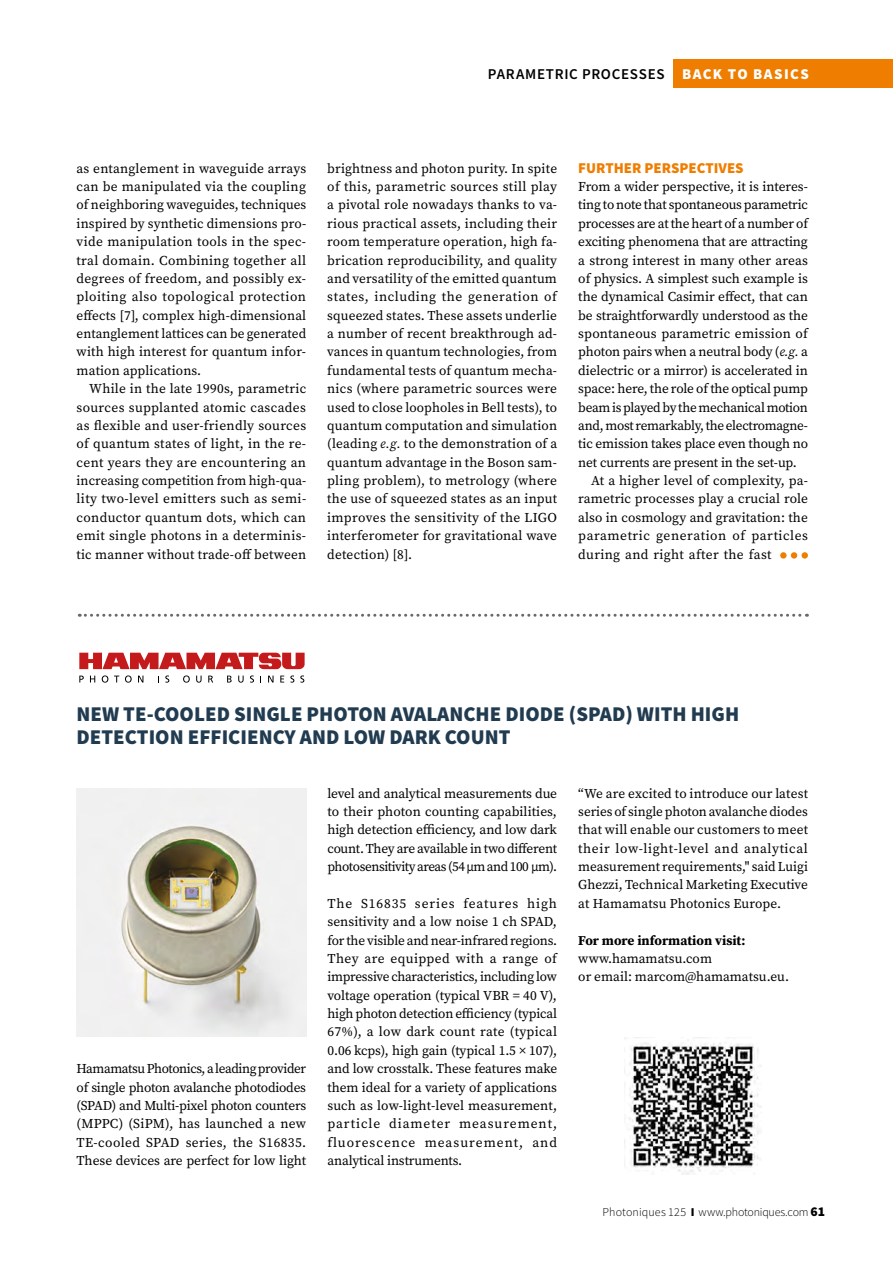
<style>
.page{position:relative;width:893px;height:1263px;background:#fff}
.page>*{position:absolute;margin:0;border:0;box-sizing:border-box;transform-origin:0 0}
.t1{font:900 21px/22.5px "Source Sans Pro";color:#213b50}
.t2{font:600 15px "Source Sans Pro";color:#000}
.t3{font:900 15px "Source Sans Pro";color:#ef7d00}
.t4{font:900 15px "Source Sans Pro";letter-spacing:.09em;color:#fff}
.t5{font:13.5px/18.3px "Source Serif Pro";letter-spacing:-.005em;color:#000;text-align:justify}
.t6{font:13.5px "Source Serif Pro";letter-spacing:.015em;color:#000}
.t7{font:13.5px "Source Serif Pro";letter-spacing:.04em;color:#000}
.t8{font:13.5px "Source Serif Pro";letter-spacing:.025em;color:#000}
.t9{font:700 13.5px "Source Serif Pro";color:#000}
.t10{font:300 12px "Source Sans Pro";letter-spacing:.005em;color:#000}
.s1{font-style:italic}
.s2{font-weight:900}
.s3{font-weight:900;font-size:13.5px}
</style>
<div class="page">
<div style="left:673px;top:60px;width:220px;height:28px;background:#ef7d00"></div>
<svg style="left:780px;top:552px;width:7px;height:7px"></svg>
<div style="left:791px;top:552px;width:6px;height:7px;background:#ef7d00;border-radius:50%"></div>
<div style="left:801px;top:552px;width:7px;height:7px;background:#ef7d00;border-radius:50%"></div>
<svg style="left:79px;top:614px;width:728px;height:3px"></svg>
<img style="left:77px;top:788px;width:229px;height:248px">
<svg style="left:79px;top:653px;width:226px;height:16px"></svg>
<svg style="left:79px;top:676px;width:5px;height:6px"></svg>
<svg style="left:90px;top:676px;width:5px;height:6px"></svg>
<svg style="left:102px;top:675px;width:6px;height:8px"></svg>
<svg style="left:114px;top:676px;width:5px;height:6px"></svg>
<svg style="left:125px;top:675px;width:7px;height:8px"></svg>
<svg style="left:138px;top:676px;width:5px;height:6px"></svg>
<svg style="left:165px;top:675px;width:4px;height:8px"></svg>
<svg style="left:183px;top:675px;width:7px;height:8px"></svg>
<svg style="left:196px;top:676px;width:6px;height:7px"></svg>
<svg style="left:208px;top:676px;width:5px;height:6px"></svg>
<svg style="left:227px;top:676px;width:5px;height:6px"></svg>
<svg style="left:238px;top:676px;width:6px;height:7px"></svg>
<svg style="left:250px;top:675px;width:4px;height:8px"></svg>
<svg style="left:268px;top:676px;width:5px;height:6px"></svg>
<svg style="left:280px;top:676px;width:4px;height:6px"></svg>
<svg style="left:290px;top:675px;width:4px;height:8px"></svg>
<svg style="left:300px;top:675px;width:4px;height:8px"></svg>
<img style="left:624px;top:1037px;width:138px;height:138px">
<p class="t2" style="left:488px;top:64px;width:11px">PARAMETRIC</p>
<p class="t2" style="left:582px;top:64px;width:10px">PROCESSES</p>
<p class="t4" style="left:682px;top:64px;width:128px">BACK TO BASICS</p>
<p class="t5" style="left:77px;top:159px;width:231px">as entanglement in waveguide arrays can be manipulated via the coupling of neighboring waveguides, techniques inspired by synthetic dimensions pro&shy;vide manipulation tools in the spec&shy;tral domain. Combining together all degrees of freedom, and possibly ex&shy;ploiting also topological protection effects [7], complex high-dimensional entanglement lattices can be generated with high interest for quantum infor&shy;mation applications.</p>
<p class="t5" style="left:77px;top:380px;width:231px;text-indent:13px">While in the late 1990s, parametric sources supplanted atomic cascades as flexible and user-friendly sources of quantum states of light, in the re&shy;cent years they are encountering an increasing competition from high-qua&shy;lity two-level emitters such as semi&shy;conductor quantum dots, which can emit single photons in a determinis&shy;tic manner without trade-off between</p>
<p class="t5" style="left:327px;top:159px;width:231px">brightness and photon purity. In spite of this, parametric sources still play a pivotal role nowadays thanks to va&shy;rious practical assets, including their room temperature operation, high fa&shy;brication reproducibility, and quality and versatility of the emitted quantum states, including the generation of squeezed states. These assets underlie a number of recent breakthrough ad&shy;vances in quantum technologies, from fundamental tests of quantum mecha&shy;nics (where parametric sources were used to close loopholes in Bell tests), to quantum computation and simulation (leading <span class="s1">e.g.</span> to the demonstration of a quantum advantage in the Boson sam&shy;pling problem), to metrology (where the use of squeezed states as an input improves the sensitivity of the LIGO interferometer for gravitational wave detection) [8].</p>
<p class="t3" style="left:578px;top:157px;width:167px">FURTHER PERSPECTIVES</p>
<p class="t5" style="left:578px;top:177px;width:231px">From a wider perspective, it is interes-</p>
<p class="t5" style="left:578px;top:196px;width:231px">ting to note that spontaneous parametric</p>
<p class="t5" style="left:578px;top:214px;width:231px">processes are at the heart of a number of</p>
<p class="t5" style="left:578px;top:233px;width:231px">exciting phenomena that are attracting</p>
<p class="t5" style="left:578px;top:251px;width:231px">a strong interest in many other areas</p>
<p class="t5" style="left:578px;top:269px;width:231px">of physics. A simplest such example is</p>
<p class="t5" style="left:578px;top:288px;width:231px">the dynamical Casimir effect, that can</p>
<p class="t5" style="left:578px;top:306px;width:231px">be straightforwardly understood as the</p>
<p class="t6" style="left:578px;top:325px;width:231px">spontaneous parametric emission of</p>
<p class="t5" style="left:578px;top:343px;width:231px">photon pairs when a neutral body (<span class="s1">e.g.</span> a</p>
<p class="t5" style="left:578px;top:361px;width:231px">dielectric or a mirror) is accelerated in</p>
<p class="t5" style="left:578px;top:380px;width:231px">space: here, the role of the optical pump</p>
<p class="t5" style="left:578px;top:398px;width:231px">beam is played by the mechanical motion</p>
<p class="t5" style="left:578px;top:416px;width:231px">and, most remarkably, the electromagne-</p>
<p class="t5" style="left:578px;top:435px;width:231px">tic emission takes place even though no</p>
<p class="t5" style="left:578px;top:453px;width:220px">net currents are present in the set-up.</p>
<p class="t6" style="left:591px;top:472px;width:218px">At a higher level of complexity, pa-</p>
<p class="t5" style="left:578px;top:490px;width:231px">rametric processes play a crucial role</p>
<p class="t5" style="left:578px;top:508px;width:231px">also in cosmology and gravitation: the</p>
<p class="t7" style="left:578px;top:527px;width:231px">parametric generation of particles</p>
<p class="t8" style="left:578px;top:545px;width:195px">during and right after the fast</p>
<h1 class="t1" style="left:77px;top:703px;width:664px">NEW TE-COOLED SINGLE PHOTON AVALANCHE DIODE (SPAD) WITH HIGH<br>DETECTION EFFICIENCY AND LOW DARK COUNT</h1>
<p class="t5" style="left:77px;top:1059px;width:231px">Hamamatsu Photonics, a leading provider of single photon avalanche photodiodes (SPAD) and Multi-pixel photon counters (MPPC) (SiPM), has launched a new TE-cooled SPAD series, the S16835.<br>These devices are perfect for low light</p>
<p class="t5" style="left:327px;top:784px;width:231px">level and analytical measurements due to their photon counting capabilities, high detection efficiency, and low dark count. They are available in two different photosensitivity areas (54 µm and 100 µm).</p>
<p class="t5" style="left:327px;top:894px;width:231px">The S16835 series features high sensitivity and a low noise 1 ch SPAD, for the visible and near-infrared regions.<br>They are equipped with a range of impressive characteristics, including low voltage operation (typical VBR = 40 V), high photon detection efficiency (typical 67%), a low dark count rate (typical 0.06 kcps), high gain (typical 1.5 × 107), and low crosstalk. These features make them ideal for a variety of applications such as low-light-level measurement, particle diameter measurement, fluorescence measurement, and analytical instruments.</p>
<p class="t5" style="left:578px;top:784px;width:231px">“We are excited to introduce our latest series of single photon avalanche diodes that will enable our customers to meet their low-light-level and analytical measurement requirements," said Luigi Ghezzi, Technical Marketing Executive at Hamamatsu Photonics Europe.</p>
<p class="t9" style="left:578px;top:931px;width:169px">For more information visit:</p>
<p class="t5" style="left:578px;top:949px;width:212px">www.hamamatsu.com<br>or email: marcom@hamamatsu.eu.</p>
<p class="t10" style="left:603px;top:1205px;width:224px">Photoniques 125 <span class="s2">I</span> www.photoniques.com <span class="s3">61</span></p>
</div>
